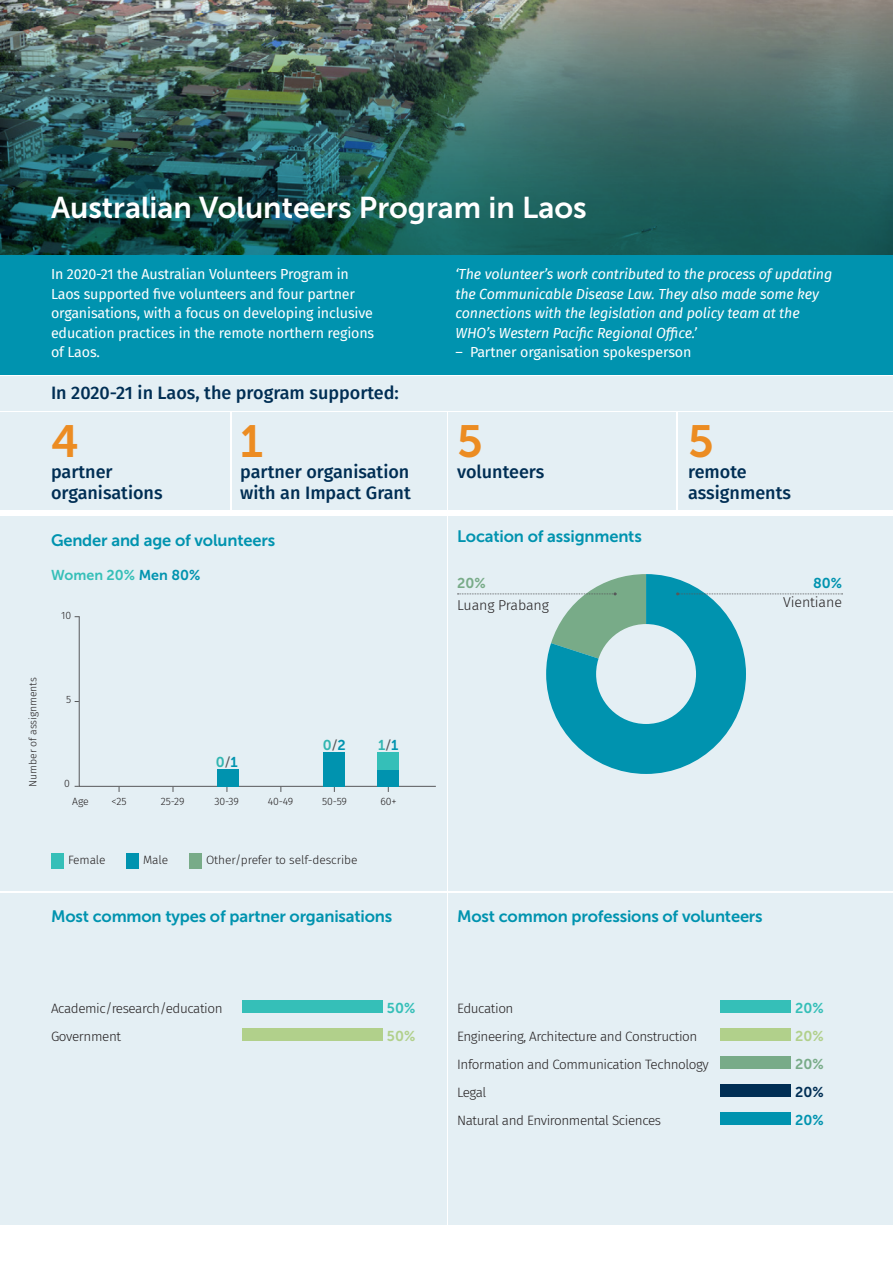
<style>
.page{position:relative;width:893px;height:1263px;background:#fff}
.page>*{position:absolute;margin:0;border:0;box-sizing:border-box;transform-origin:0 0}
.t1{font:45px "Museo Sans 700";color:#ec8c22}
.t2{font:30px "Museo Sans 700";color:#fff}
.t3{font:500 18px/21px "Fira Sans";color:#002e54}
.t4{font:16.5px "Museo Sans 700";letter-spacing:-.01em;color:#0093af}
.t5{font:14.25px/19.5px "Fira Sans";letter-spacing:-.01em;color:#fff}
.t6{font:italic 14.25px/19.5px "Fira Sans";letter-spacing:-.01em;color:#fff}
.t7{font:300 14.25px "Fira Sans";letter-spacing:-.01em;color:#231f20}
.t8{font:14.25px "Museo Sans 700";color:#35bfb8}
.t9{font:14.25px "Museo Sans 700";color:#32b6b1}
.t10{font:14.25px "Museo Sans 700";color:#0093af}
.t11{font:14.25px "Museo Sans 700";color:#78ab88}
.t12{font:14.25px "Museo Sans 700";color:#b1d08b}
.t13{font:14.25px "Museo Sans 700";color:#002e54}
.t14{font:300 13.5px/28px "Fira Sans";letter-spacing:-.03em;color:#231f20}
.t15{font:300 12px "Fira Sans";letter-spacing:-.01em;color:#231f20}
.t16{font:300 10.5px "Fira Sans";letter-spacing:-.01em;color:#231f20}
.s1{color:#0093af}
.s2{font-family:"Museo Sans 500";color:#57585a}
</style>
<div class="page">
<div style="left:0;top:893px;width:446px;height:332px;background:#e4eff4"></div>
<div style="left:449px;top:893px;width:444px;height:332px;background:#e4eff4"></div>
<div style="left:0;top:412px;width:230px;height:98px;background:#e4eff4"></div>
<div style="left:0;top:376px;width:893px;height:34px;background:#e4eff4"></div>
<div style="left:232px;top:412px;width:214px;height:98px;background:#e4eff4"></div>
<div style="left:449px;top:412px;width:227px;height:98px;background:#e4eff4"></div>
<div style="left:678px;top:412px;width:215px;height:98px;background:#e4eff4"></div>
<div style="left:449px;top:517px;width:444px;height:374px;background:#e4eff4"></div>
<div style="left:0;top:517px;width:446px;height:374px;background:#e4eff4"></div>
<div style="left:721px;top:1000px;width:70px;height:13px;background:#35bfb8"></div>
<div style="left:721px;top:1028px;width:70px;height:13px;background:#b1d08b"></div>
<div style="left:721px;top:1056px;width:70px;height:13px;background:#78ab88"></div>
<div style="left:721px;top:1112px;width:70px;height:13px;background:#0093af"></div>
<div style="left:721px;top:1084px;width:70px;height:13px;background:#002e54"></div>
<div style="left:0;top:255px;width:893px;height:119px;background:#0093af"></div>
<div style="left:242px;top:1000px;width:141px;height:13px;background:#35bfb8"></div>
<div style="left:242px;top:1028px;width:141px;height:13px;background:#b1d08b"></div>
<div style="left:126px;top:853px;width:13px;height:16px;background:#0093af"></div>
<div style="left:189px;top:853px;width:13px;height:16px;background:#78ab88"></div>
<div style="left:51px;top:853px;width:13px;height:16px;background:#35bfb8"></div>
<svg style="left:78px;top:617px;width:358px;height:170px"></svg>
<div style="left:324px;top:752px;width:21px;height:34px;background:#0093af"></div>
<div style="left:378px;top:769px;width:21px;height:17px;background:#0093af"></div>
<div style="left:378px;top:752px;width:21px;height:17px;background:#35bfb8"></div>
<div style="left:217px;top:769px;width:21px;height:17px;background:#0093af"></div>
<img style="left:0;top:0;width:893px;height:255px">
<svg style="left:457px;top:574px;width:386px;height:200px"></svg>
<h2 class="t2" style="left:51px;top:191px;width:537px">Australian Volunteers Program in Laos</h2>
<p class="t5" style="left:51px;top:264px;width:325px">In 2020-21 the Australian Volunteers Program in Laos supported five volunteers and four partner organisations, with a focus on developing inclusive education practices in the remote northern regions of Laos.</p>
<p class="t6" style="left:455px;top:264px;width:378px">‘The volunteer’s work contributed to the process of updating the Communicable Disease Law. They also made some key connections with the legislation and policy team at the WHO’s Western Pacific Regional Office.’</p>
<p class="t5" style="left:455px;top:342px;width:237px">– Partner organisation spokesperson</p>
<p class="t3" style="left:51px;top:382px;width:349px">In 2020-21 in Laos, the program supported:</p>
<h1 class="t1" style="left:240px;top:416px;width:25px">1</h1>
<p class="t3" style="left:240px;top:460px;width:172px">partner organisation with an Impact Grant</p>
<h1 class="t1" style="left:51px;top:416px;width:29px">4</h1>
<p class="t3" style="left:51px;top:460px;width:113px">partner organisations</p>
<p class="t4" style="left:51px;top:531px;width:226px">Gender and age of volunteers</p>
<p class="t8" style="left:51px;top:567px;width:151px">Women 20% <span class="s1">Men 80%</span></p>
<p class="t16" style="left:61px;top:607px;width:12px">10</p>
<h1 class="t1" style="left:457px;top:416px;width:27px">5</h1>
<p class="t3" style="left:457px;top:460px;width:89px">volunteers</p>
<p class="t4" style="left:457px;top:527px;width:186px">Location of assignments</p>
<h1 class="t1" style="left:688px;top:416px;width:27px">5</h1>
<p class="t3" style="left:688px;top:460px;width:104px">remote assignments</p>
<p class="t11" style="left:457px;top:575px;width:30px">20%</p>
<p class="t10" style="left:813px;top:575px;width:30px">80%</p>
<p class="t7" style="left:457px;top:595px;width:93px">Luang Prabang</p>
<p class="t7" style="left:783px;top:592px;width:60px">Vientiane</p>
<p class="t16" style="left:25px;top:787px;width:111px;rotate:-90deg">Number of assignments</p>
<p class="t16" style="left:66px;top:692px;width:7px">5</p>
<p class="t16" style="left:64px;top:776px;width:7px">0</p>
<p class="t9" style="left:216px;top:754px;width:24px">0<span class="s2">/</span><span class="s1">1</span></p>
<p class="t9" style="left:323px;top:737px;width:24px">0<span class="s2">/</span><span class="s1">2</span></p>
<p class="t9" style="left:378px;top:737px;width:22px">1<span class="s2">/</span><span class="s1">1</span></p>
<p class="t16" style="left:72px;top:793px;width:18px">Age</p>
<p class="t16" style="left:111px;top:793px;width:17px">&lt;25</p>
<p class="t16" style="left:161px;top:793px;width:25px">25-29</p>
<p class="t16" style="left:214px;top:793px;width:26px">30-39</p>
<p class="t16" style="left:268px;top:793px;width:27px">40-49</p>
<p class="t16" style="left:322px;top:793px;width:26px">50-59</p>
<p class="t16" style="left:380px;top:793px;width:18px">60+</p>
<p class="t15" style="left:68px;top:851px;width:39px">Female</p>
<p class="t15" style="left:143px;top:851px;width:26px">Male</p>
<p class="t15" style="left:206px;top:851px;width:153px">Other/prefer to self-describe</p>
<p class="t4" style="left:51px;top:907px;width:343px">Most common types of partner organisations</p>
<p class="t4" style="left:457px;top:907px;width:307px">Most common professions of volunteers</p>
<p class="t14" style="left:51px;top:994px;width:173px">Academic/research/education<br>Government</p>
<p class="t8" style="left:387px;top:1000px;width:30px">50%</p>
<p class="t12" style="left:387px;top:1028px;width:30px">50%</p>
<p class="t14" style="left:457px;top:994px;width:253px">Education<br>Engineering, Architecture and Construction<br>Information and Communication Technology<br>Legal<br>Natural and Environmental Sciences</p>
<p class="t8" style="left:795px;top:1000px;width:30px">20%</p>
<p class="t12" style="left:795px;top:1028px;width:30px">20%</p>
<p class="t11" style="left:795px;top:1056px;width:30px">20%</p>
<p class="t13" style="left:795px;top:1084px;width:30px">20%</p>
<p class="t10" style="left:795px;top:1112px;width:30px">20%</p>
</div>
